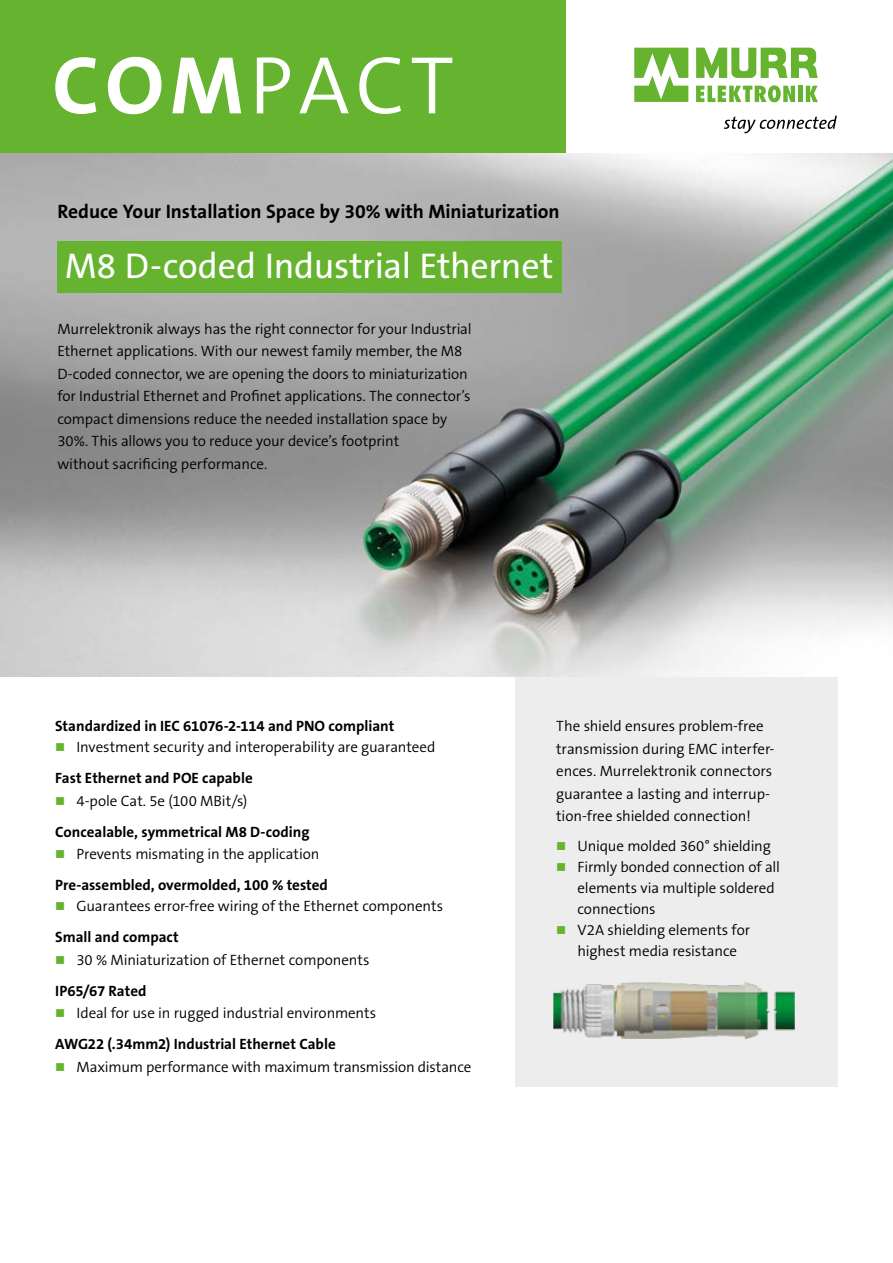
<style>
.page{position:relative;width:893px;height:1263px;background:#fff}
.page>*{position:absolute;margin:0;border:0;box-sizing:border-box;transform-origin:0 0}
.t1{font:36px "The Sans B Plus W5 Plain";letter-spacing:-.01em;color:#fff}
.t2{font:700 19.5px "The Sans B Plus W7";letter-spacing:-.005em;color:#000}
.t3{font:300 15px/22.5px "The Sans B Plus W4";letter-spacing:-.005em;color:#000}
.t4{font:700 15px "The Sans B Plus W7";color:#000}
</style>
<div class="page">
<div style="left:0;top:0;width:566px;height:153px;background:#65b32e"></div>
<svg style="left:55px;top:57px;width:397px;height:57px"></svg>
<svg style="left:634px;top:48px;width:54px;height:54px"></svg>
<svg style="left:696px;top:85px;width:99px;height:17px"></svg>
<div style="left:798px;top:86px;width:5px;height:16px;background:#65b32e"></div>
<svg style="left:806px;top:86px;width:12px;height:16px"></svg>
<svg style="left:696px;top:48px;width:122px;height:30px"></svg>
<svg style="left:724px;top:116px;width:113px;height:17px"></svg>
<div style="left:515px;top:677px;width:323px;height:410px;background:#ededed"></div>
<img style="left:0;top:153px;width:893px;height:524px">
<div style="left:57px;top:241px;width:505px;height:51px;background:#65b32e"></div>
<img style="left:553px;top:983px;width:242px;height:56px">
<h2 class="t2" style="left:57px;top:199px;width:504px">Reduce Your Installation Space by 30% with Miniaturization</h2>
<h1 class="t1" style="left:65px;top:243px;width:490px">M8 D-coded Industrial Ethernet</h1>
<p class="t3" style="left:57px;top:318px;width:416px">Murrelektronik always has the right connector for your Industrial Ethernet applications. With our newest family member, the M8<br>D-coded connector, we are opening the doors to miniaturization for Industrial Ethernet and Profinet applications. The connector’s compact dimensions reduce the needed installation space by 30%. This allows you to reduce your device’s footprint<br>without sacrificing performance.</p>
<p class="t4" style="left:55px;top:716px;width:341px">Standardized in IEC 61076-2-114 and PNO compliant</p>
<p class="t3" style="left:77px;top:736px;width:360px">Investment security and interoperability are guaranteed</p>
<p class="t4" style="left:55px;top:768px;width:199px">Fast Ethernet and POE capable</p>
<p class="t3" style="left:77px;top:789px;width:172px">4-pole Cat. 5e (100 MBit/s)</p>
<p class="t4" style="left:55px;top:822px;width:256px">Concealable, symmetrical M8 D-coding</p>
<p class="t3" style="left:77px;top:843px;width:244px">Prevents mismating in the application</p>
<p class="t4" style="left:55px;top:875px;width:274px">Pre-assembled, overmolded, 100 % tested</p>
<p class="t3" style="left:77px;top:895px;width:368px">Guarantees error-free wiring of the Ethernet components</p>
<p class="t4" style="left:55px;top:927px;width:125px">Small and compact</p>
<p class="t3" style="left:77px;top:948px;width:294px">30 % Miniaturization of Ethernet components</p>
<p class="t4" style="left:55px;top:981px;width:93px">IP65/67 Rated</p>
<p class="t3" style="left:77px;top:1002px;width:301px">Ideal for use in rugged industrial environments</p>
<p class="t4" style="left:55px;top:1034px;width:282px">AWG22 (.34mm2) Industrial Ethernet Cable</p>
<p class="t3" style="left:77px;top:1055px;width:396px">Maximum performance with maximum transmission distance</p>
<p class="t3" style="left:556px;top:715px;width:220px">The shield ensures problem-free transmission during EMC interfer&shy;ences. Murrelektronik connectors guarantee a lasting and interrup&shy;tion-free shielded connection!</p>
<p class="t3" style="left:577px;top:835px;width:204px;line-height:21px">Unique molded 360° shielding<br>Firmly bonded connection of all elements via multiple soldered connections<br>V2A shielding elements for highest media resistance</p>
</div>
